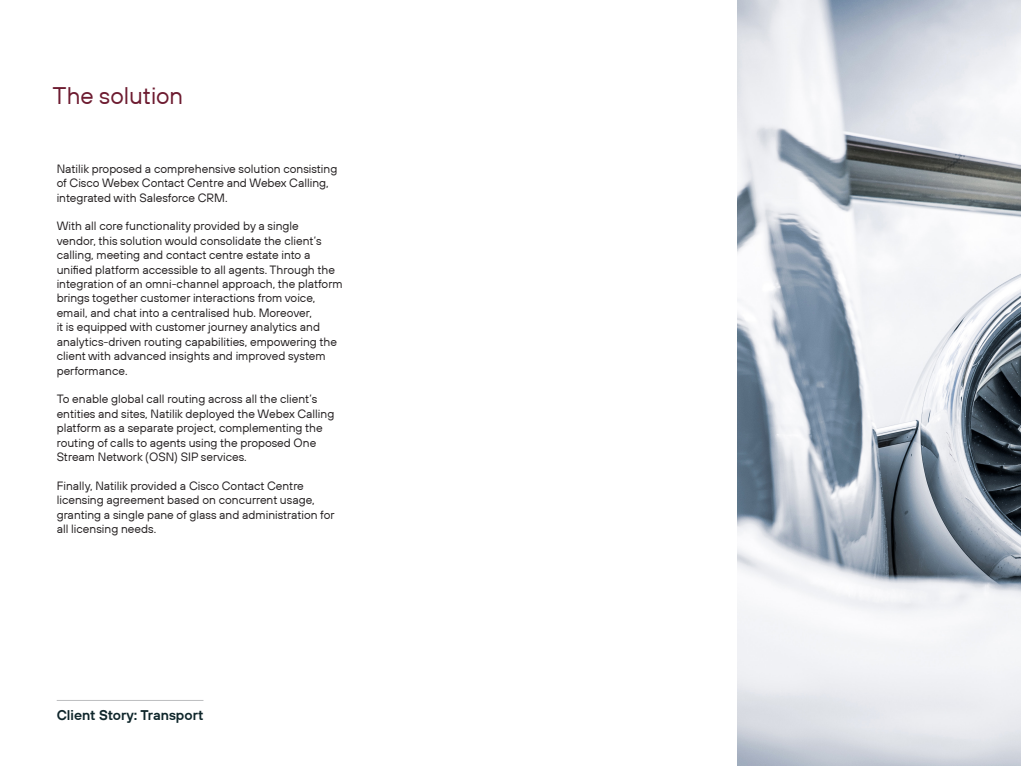
<style>
.page{position:relative;width:1021px;height:766px;background:#fff}
.page>*{position:absolute;margin:0;border:0;box-sizing:border-box;transform-origin:0 0}
.Page_Title_Yellow{font:24px "TT Hoves";color:#6d1b30}
.t1{font:600 14px "TT Hoves";color:#0f262b}
.t2{font:12px/14.4px "TT Hoves";color:#231f20}
</style>
<div class="page">
<img style="left:737px;top:0;width:283px;height:765px">
<hr style="left:57px;top:700px;width:146px;height:1px;background:#bcbdc0">
<p class="Page_Title_Yellow" style="left:53px;top:81px;width:132px">The solution</p>
<p class="t2" style="left:57px;top:161px;width:282px">Natilik proposed a comprehensive solution consisting of Cisco Webex Contact Centre and Webex Calling, integrated with Salesforce CRM.</p>
<p class="t2" style="left:57px;top:219px;width:287px">With all core functionality provided by a single<br>vendor, this solution would consolidate the client’s calling, meeting and contact centre estate into a unified platform accessible to all agents. Through the integration of an omni-channel approach, the platform brings together customer interactions from voice, email, and chat into a centralised hub. Moreover,<br>it is equipped with customer journey analytics and analytics-driven routing capabilities, empowering the client with advanced insights and improved system performance.</p>
<p class="t2" style="left:57px;top:391px;width:279px">To enable global call routing across all the client’s entities and sites, Natilik deployed the Webex Calling platform as a separate project, complementing the routing of calls to agents using the proposed One Stream Network (OSN) SIP services.</p>
<p class="t2" style="left:57px;top:478px;width:279px">Finally, Natilik provided a Cisco Contact Centre licensing agreement based on concurrent usage, granting a single pane of glass and administration for all licensing needs.</p>
<p class="t1" style="left:57px;top:706px;width:148px">Client Story: Transport</p>
</div>
